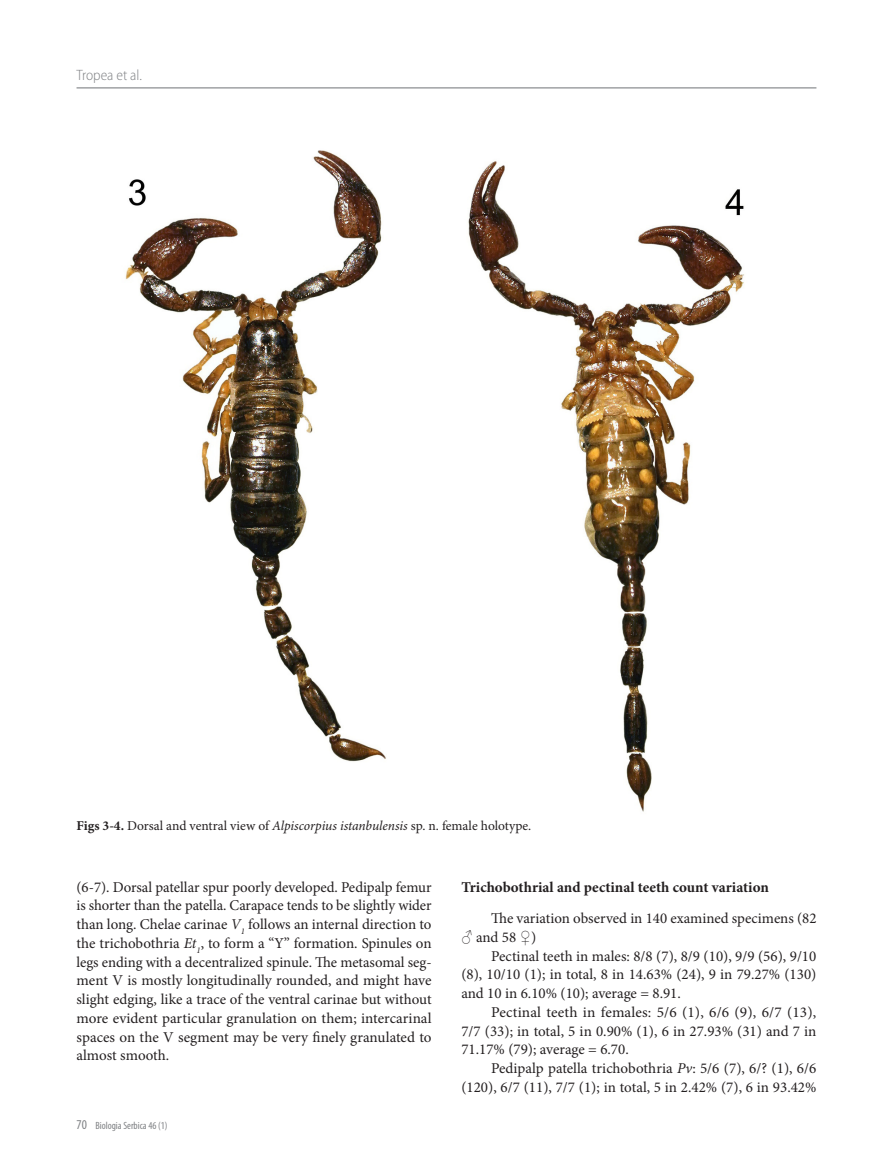
<style>
.page{position:relative;width:893px;height:1170px;background:#fff}
.page>*{position:absolute;margin:0;border:0;box-sizing:border-box;transform-origin:0 0}
.t1{font:15px/18.8px "Minion Pro";color:#231f20;text-align:justify}
.t2{font:700 15px "Minion Pro";color:#231f20}
.t3{font:300 semi-condensed 15px "Myriad Pro";color:#808285}
.t4{font:13.5px "Minion Pro";color:#231f20}
.t5{font:condensed 10.5px "Myriad Pro";color:#808285}
.s1{font-weight:700}
.s2{font-style:italic}
.s3{font-family:"Times New Roman"}
.s4{font-size:13.5px}
</style>
<div class="page">
<hr style="left:77px;top:87px;width:739px;height:1px;background:#808285">
<img style="left:125px;top:150px;width:620px;height:662px">
<p class="t3" style="left:77px;top:67px;width:67px">Tropea et al.</p>
<p class="t4" style="left:77px;top:816px;width:456px"><span class="s1">Figs 3-4.</span> Dorsal and ventral view of <span class="s2">Alpiscorpius istanbulensis</span> sp. n. female holotype.</p>
<p class="t1" style="left:77px;top:877px;width:357px">(6-7). Dorsal patellar spur poorly developed. Pedipalp femur is shorter than the patella. Carapace tends to be slightly wider than long. Chelae carinae <span class="s2">V</span><sub>1</sub> follows an internal direction to the trichobothria <span class="s2">Et</span><sub>1</sub>, to form a “Y” formation. Spinules on legs ending with a decentralized spinule. The metasomal seg&shy;ment V is mostly longitudinally rounded, and might have slight edging, like a trace of the ventral carinae but without more evident particular granulation on them; intercarinal spaces on the V segment may be very finely granulated to almost smooth.</p>
<p class="t2" style="left:461px;top:877px;width:309px">Trichobothrial and pectinal teeth count variation</p>
<p class="t1" style="left:461px;top:908px;width:357px;text-indent:30px">The variation observed in 140 examined specimens (82 <span class="s3">♂</span> and 58 <span class="s3">♀</span>)</p>
<p class="t1" style="left:461px;top:946px;width:357px;text-indent:30px">Pectinal teeth in males: 8/8 (7), 8/9 (10), 9/9 (56), 9/10 (8), 10/10 (1); in total, 8 in 14.63% (24), 9 in 79.27% (130) and 10 in 6.10% (10); average = 8.91.</p>
<p class="t1" style="left:461px;top:1002px;width:357px;text-indent:30px">Pectinal teeth in females: 5/6 (1), 6/6 (9), 6/7 (13), 7/7 (33); in total, 5 in 0.90% (1), 6 in 27.93% (31) and 7 in 71.17% (79); average = 6.70.</p>
<p class="t1" style="left:461px;top:1058px;width:357px;text-align:right">Pedipalp patella trichobothria <span class="s2">Pv</span>: 5/6 (7), 6/? (1), 6/6 (120), 6/7 (11), 7/7 (1); in total, 5 in 2.42% (7), 6 in 93.42%</p>
<p class="t5" style="left:77px;top:1119px;width:92px"><span class="s4">70</span> Biologia Serbica 46 (1)</p>
</div>
